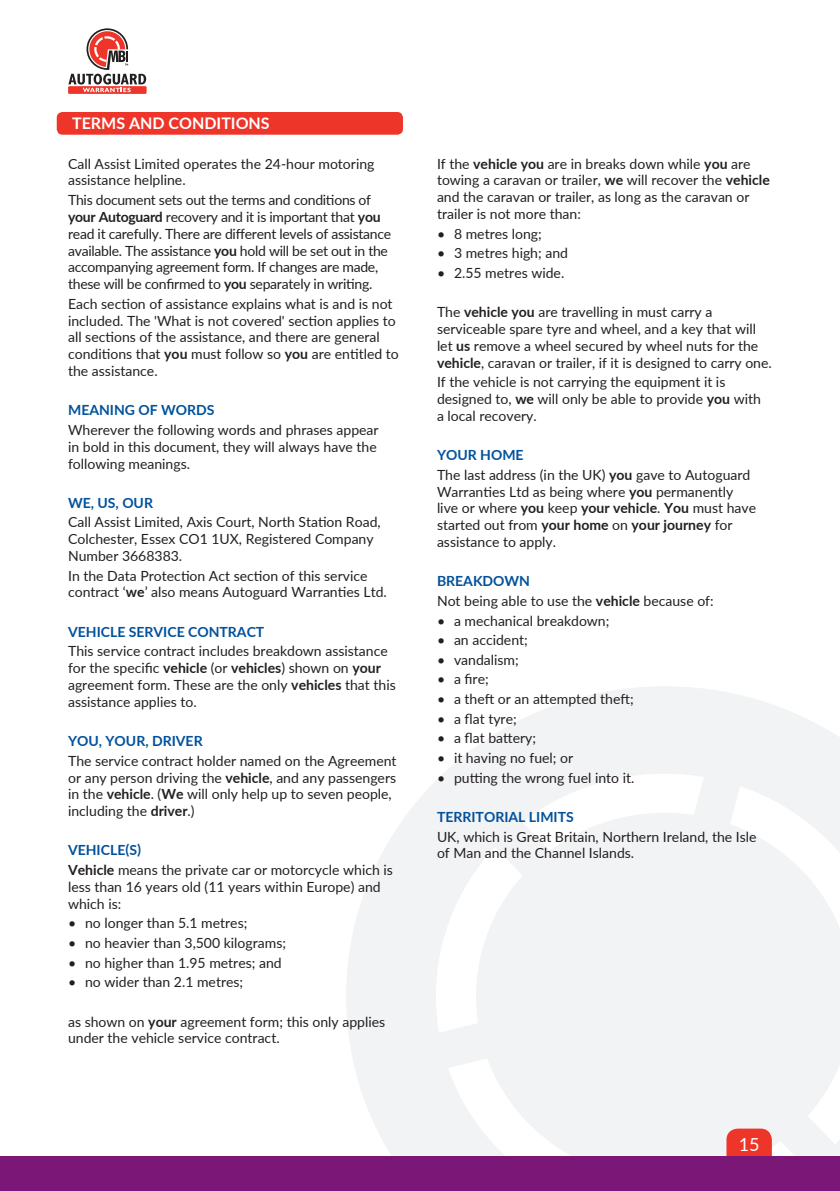
<style>
.page{position:relative;width:840px;height:1191px;background:#fff}
.page>*{position:absolute;margin:0;border:0;box-sizing:border-box;transform-origin:0 0}
.t1{font:18px "Lato";color:#fff}
.t2{font:700 16px "Lato";color:#fff}
.t3{font:14px/16.8px "Lato";color:#231f20}
.t4{font:14px/16.8px "Lato";letter-spacing:-.02em;color:#231f20}
.t5{font:700 14px "Lato";color:#01519b}
.s1{font-weight:700}
.s2{font-weight:700;color:#01519b}
</style>
<div class="page">
<svg style="left:346px;top:687px;width:493px;height:470px"></svg>
<div style="left:568px;top:699px;width:192px;height:64px;background:#f2f3f4"></div>
<div style="left:359px;top:903px;width:79px;height:184px;background:#f2f3f4"></div>
<svg style="left:438px;top:763px;width:401px;height:394px;fill:#f2f3f4"></svg>
<div style="left:726px;top:1128px;width:45px;height:63px;background:#ee3529;border-radius:11px"></div>
<div style="left:0;top:1157px;width:839px;height:34px;background:#7a1777"></div>
<svg style="left:68px;top:86px;width:78px;height:8px"></svg>
<svg style="left:68px;top:28px;width:78px;height:64px"></svg>
<div style="left:57px;top:112px;width:346px;height:23px;background:#ee3529;border-radius:6px"></div>
<p class="t2" style="left:72px;top:111px;width:199px">TERMS AND CONDITIONS</p>
<p class="t3" style="left:68px;top:155px;width:308px">Call Assist Limited operates the 24-hour motoring assistance helpline.</p>
<p class="t4" style="left:68px;top:191px;width:324px">This document sets out the terms and conditions of <span class="s1">your Autoguard</span> recovery and it is important that <span class="s1">you </span>read it carefully. There are different levels of assistance available. The assistance <span class="s1">you</span> hold will be set out in the accompanying agreement form. If changes are made, these will be confirmed to <span class="s1">you</span> separately in writing.</p>
<p class="t3" style="left:68px;top:295px;width:332px">Each section of assistance explains what is and is not included. The 'What is not covered' section applies to all sections of the assistance, and there are general conditions that <span class="s1">you</span> must follow so <span class="s1">you</span> are entitled to the assistance.</p>
<p class="t5" style="left:68px;top:400px;width:148px">MEANING OF WORDS</p>
<p class="t3" style="left:68px;top:421px;width:312px">Wherever the following words and phrases appear in bold in this document, they will always have the following meanings.</p>
<p class="t5" style="left:68px;top:492px;width:86px">WE, US, OUR</p>
<p class="t3" style="left:68px;top:513px;width:314px">Call Assist Limited, Axis Court, North Station Road,<br>Colchester, Essex CO1 1UX, Registered Company<br>Number 3668383.</p>
<p class="t3" style="left:68px;top:566px;width:320px">In the Data Protection Act section of this service contract ‘<span class="s1">we</span>’ also means Autoguard Warranties Ltd.</p>
<p class="t5" style="left:68px;top:621px;width:198px">VEHICLE SERVICE CONTRACT</p>
<p class="t3" style="left:68px;top:642px;width:329px">This service contract includes breakdown assistance for the specific <span class="s1">vehicle</span> (or <span class="s1">vehicles</span>) shown on <span class="s1">your </span>agreement form. These are the only <span class="s1">vehicles</span> that this assistance applies to.</p>
<p class="t5" style="left:68px;top:730px;width:136px">YOU, YOUR, DRIVER</p>
<p class="t3" style="left:68px;top:751px;width:330px">The service contract holder named on the Agreement or any person driving the <span class="s1">vehicle</span>, and any passengers in the <span class="s1">vehicle</span>. (<span class="s1">We</span> will only help up to seven people, including the <span class="s1">driver</span>.)</p>
<p class="t3" style="left:68px;top:840px;width:326px;line-height:19.6px"><span class="s2">VEHICLE(S)<br></span><span class="s1">Vehicle</span> means the private car or motorcycle which is</p>
<p class="t3" style="left:68px;top:877px;width:314px">less than 16 years old (11 years within Europe) and which is:</p>
<p class="t3" style="left:68px;top:914px;width:181px">• no longer than 5.1 metres;</p>
<p class="t3" style="left:68px;top:934px;width:219px">• no heavier than 3,500 kilograms;</p>
<p class="t3" style="left:68px;top:953px;width:215px">• no higher than 1.95 metres; and</p>
<p class="t3" style="left:68px;top:973px;width:177px">• no wider than 2.1 metres;</p>
<p class="t3" style="left:68px;top:1012px;width:318px">as shown on <span class="s1">your</span> agreement form; this only applies under the vehicle service contract.</p>
<p class="t3" style="left:437px;top:154px;width:334px">If the <span class="s1">vehicle you</span> are in breaks down while <span class="s1">you</span> are towing a caravan or trailer, <span class="s1">we</span> will recover the <span class="s1">vehicle </span>and the caravan or trailer, as long as the caravan or trailer is not more than:</p>
<p class="t3" style="left:437px;top:224px;width:106px">• 8 metres long;</p>
<p class="t3" style="left:437px;top:244px;width:132px">• 3 metres high; and</p>
<p class="t3" style="left:437px;top:264px;width:129px">• 2.55 metres wide.</p>
<p class="t3" style="left:437px;top:303px;width:336px">The <span class="s1">vehicle you</span> are travelling in must carry a serviceable spare tyre and wheel, and a key that will let <span class="s1">us</span> remove a wheel secured by wheel nuts for the <span class="s1">vehicle</span>, caravan or trailer, if it is designed to carry one.</p>
<p class="t3" style="left:437px;top:373px;width:325px">If the vehicle is not carrying the equipment it is designed to, <span class="s1">we</span> will only be able to provide <span class="s1">you</span> with a local recovery.</p>
<p class="t3" style="left:437px;top:445px;width:315px;line-height:19.6px"><span class="s2">YOUR HOME<br></span>The last address (in the UK) <span class="s1">you</span> gave to Autoguard</p>
<p class="t3" style="left:437px;top:482px;width:320px">Warranties Ltd as being where <span class="s1">you</span> permanently live or where <span class="s1">you</span> keep <span class="s1">your vehicle</span>. <span class="s1">You</span> must have started out from <span class="s1">your home</span> on <span class="s1">your journey</span> for assistance to apply.</p>
<p class="t3" style="left:437px;top:571px;width:278px;line-height:19.6px"><span class="s2">BREAKDOWN<br></span>Not being able to use the <span class="s1">vehicle</span> because of:</p>
<p class="t3" style="left:437px;top:611px;width:174px">• a mechanical breakdown;</p>
<p class="t3" style="left:437px;top:631px;width:92px">• an accident;</p>
<p class="t3" style="left:437px;top:651px;width:83px">• vandalism;</p>
<p class="t3" style="left:437px;top:670px;width:53px">• a fire;</p>
<p class="t3" style="left:437px;top:690px;width:198px">• a theft or an attempted theft;</p>
<p class="t3" style="left:437px;top:709px;width:81px">• a flat tyre;</p>
<p class="t3" style="left:437px;top:729px;width:101px">• a flat battery;</p>
<p class="t3" style="left:437px;top:749px;width:138px">• it having no fuel; or</p>
<p class="t3" style="left:437px;top:768px;width:199px">• putting the wrong fuel into it.</p>
<p class="t5" style="left:437px;top:806px;width:138px">TERRITORIAL LIMITS</p>
<p class="t3" style="left:437px;top:827px;width:321px">UK, which is Great Britain, Northern Ireland, the Isle of Man and the Channel Islands.</p>
<p class="t1" style="left:738px;top:1131px;width:22px">15</p>
</div>
